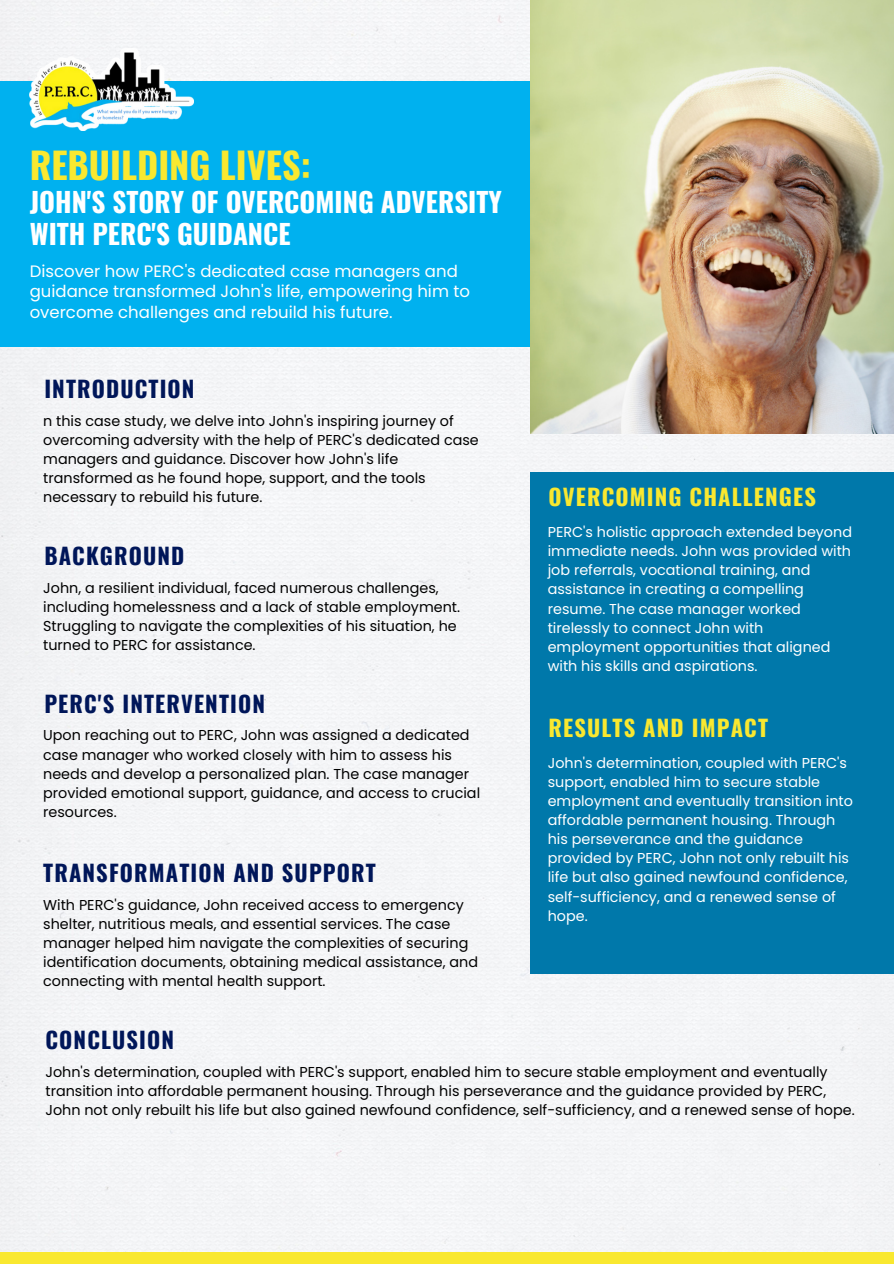
<style>
.page{position:relative;width:894px;height:1264px;background:#fff}
.page>*{position:absolute;margin:0;border:0;box-sizing:border-box;transform-origin:0 0}
.t1{font:700 36.15px "Oswald";color:#f9e830}
.t2{font:700 27.15px/31.5px "Oswald";color:#fff}
.t3{font:700 22.5px "Oswald";letter-spacing:.05em;color:#001659}
.t4{font:700 22.5px "Oswald";letter-spacing:.05em;color:#f9e830}
.t5{font:16.5px/20.2px "Poppins";color:#fff}
.t6{font:14.4px/19.2px "Poppins";color:#000}
.t7{font:14.4px/19.2px "Poppins";color:#fff}
</style>
<div class="page">
<div style="left:0;top:0;width:893px;height:1252px;background:#f4f5f7"></div>
<div style="left:0;top:82px;width:615px;height:265px;background:#00b1ef"></div>
<img style="left:530px;top:0;width:363px;height:434px">
<img style="left:30px;top:48px;width:163px;height:83px">
<div style="left:0;top:1252px;width:893px;height:11px;background:#f9e830"></div>
<div style="left:530px;top:472px;width:363px;height:502px;background:#0078aa"></div>
<p class="t1" style="left:30px;top:137px;width:282px">REBUILDING LIVES:</p>
<p class="t2" style="left:30px;top:185px;width:473px">JOHN'S STORY OF OVERCOMING ADVERSITY<br>WITH PERC'S GUIDANCE</p>
<p class="t5" style="left:30px;top:261px;width:441px">Discover how PERC's dedicated case managers and guidance transformed John's life, empowering him to overcome challenges and rebuild his future.</p>
<p class="t3" style="left:44px;top:371px;width:152px">INTRODUCTION</p>
<p class="t6" style="left:43px;top:411px;width:437px">n this case study, we delve into John's inspiring journey of overcoming adversity with the help of PERC's dedicated case managers and guidance. Discover how John's life transformed as he found hope, support, and the tools necessary to rebuild his future.</p>
<p class="t3" style="left:44px;top:538px;width:142px">BACKGROUND</p>
<p class="t6" style="left:43px;top:578px;width:418px">John, a resilient individual, faced numerous challenges, including homelessness and a lack of stable employment.<br>Struggling to navigate the complexities of his situation, he turned to PERC for assistance.</p>
<p class="t3" style="left:44px;top:686px;width:222px">PERC'S INTERVENTION</p>
<p class="t6" style="left:43px;top:725px;width:438px">Upon reaching out to PERC, John was assigned a dedicated case manager who worked closely with him to assess his needs and develop a personalized plan. The case manager provided emotional support, guidance, and access to crucial resources.</p>
<p class="t3" style="left:43px;top:855px;width:334px">TRANSFORMATION AND SUPPORT</p>
<p class="t6" style="left:43px;top:895px;width:436px">With PERC's guidance, John received access to emergency shelter, nutritious meals, and essential services. The case manager helped him navigate the complexities of securing identification documents, obtaining medical assistance, and connecting with mental health support.</p>
<p class="t4" style="left:548px;top:479px;width:269px">OVERCOMING CHALLENGES</p>
<p class="t7" style="left:547px;top:522px;width:306px">PERC's holistic approach extended beyond immediate needs. John was provided with job referrals, vocational training, and assistance in creating a compelling resume. The case manager worked tirelessly to connect John with employment opportunities that aligned with his skills and aspirations.</p>
<p class="t4" style="left:548px;top:710px;width:221px">RESULTS AND IMPACT</p>
<p class="t7" style="left:547px;top:753px;width:306px">John's determination, coupled with PERC's support, enabled him to secure stable employment and eventually transition into affordable permanent housing. Through his perseverance and the guidance provided by PERC, John not only rebuilt his life but also gained newfound confidence, self-sufficiency, and a renewed sense of hope.</p>
<p class="t3" style="left:45px;top:1022px;width:130px">CONCLUSION</p>
<p class="t6" style="left:45px;top:1062px;width:810px">John's determination, coupled with PERC's support, enabled him to secure stable employment and eventually transition into affordable permanent housing. Through his perseverance and the guidance provided by PERC,<br>John not only rebuilt his life but also gained newfound confidence, self-sufficiency, and a renewed sense of hope.</p>
</div>
